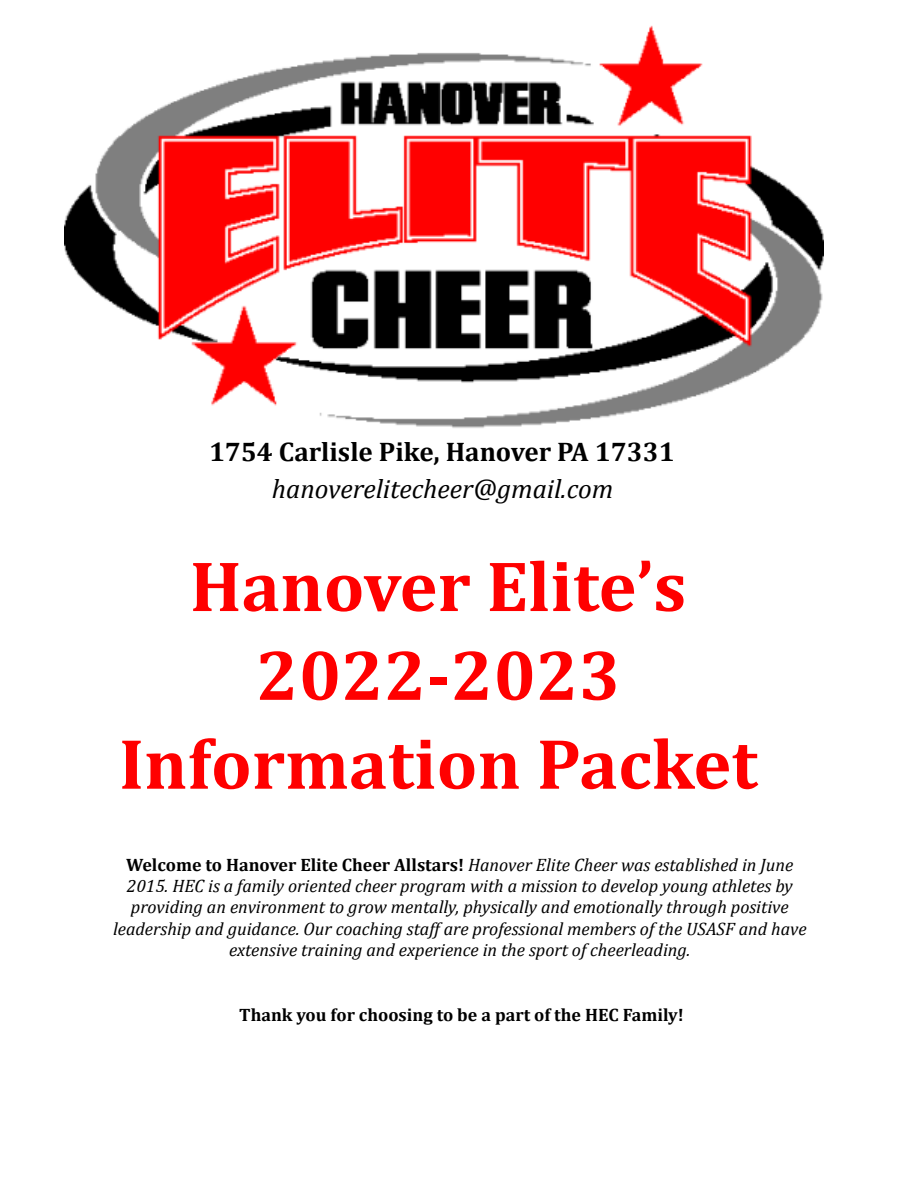
<style>
.page{position:relative;width:918px;height:1188px;background:#fff}
.page>*{position:absolute;margin:0;border:0;box-sizing:border-box;transform-origin:0 0}
.t1{font:700 72px/88.8px "Cambria";color:#f00;text-align:center}
.t2{font:700 27px "Cambria";color:#000}
.t3{font:italic 27px "Cambria";color:#000}
.t4{font:italic 18px/21.3px "Cambria";color:#000;text-align:center}
.t5{font:700 18px "Cambria";color:#000}
.s1{font-weight:700;font-style:normal}
</style>
<div class="page">
<img style="left:65px;top:25px;width:758px;height:403px">
<h2 class="t2" style="left:209px;top:440px;width:467px">1754 Carlisle Pike, Hanover PA 17331</h2>
<h2 class="t3" style="left:272px;top:477px;width:343px">hanoverelitecheer@gmail.com</h2>
<h1 class="t1" style="left:119px;top:547px;width:640px">Hanover Elite’s<br>2022-2023<br>Information Packet</h1>
<p class="t4" style="left:113px;top:855px;width:695px"><span class="s1">Welcome to Hanover Elite Cheer Allstars!</span> Hanover Elite Cheer was established in June 2015. HEC is a family oriented cheer program with a mission to develop young athletes by providing an environment to grow mentally, physically and emotionally through positive leadership and guidance. Our coaching staff are professional members of the USASF and have extensive training and experience in the sport of cheerleading.</p>
<p class="t5" style="left:239px;top:1007px;width:446px">Thank you for choosing to be a part of the HEC Family!</p>
</div>
